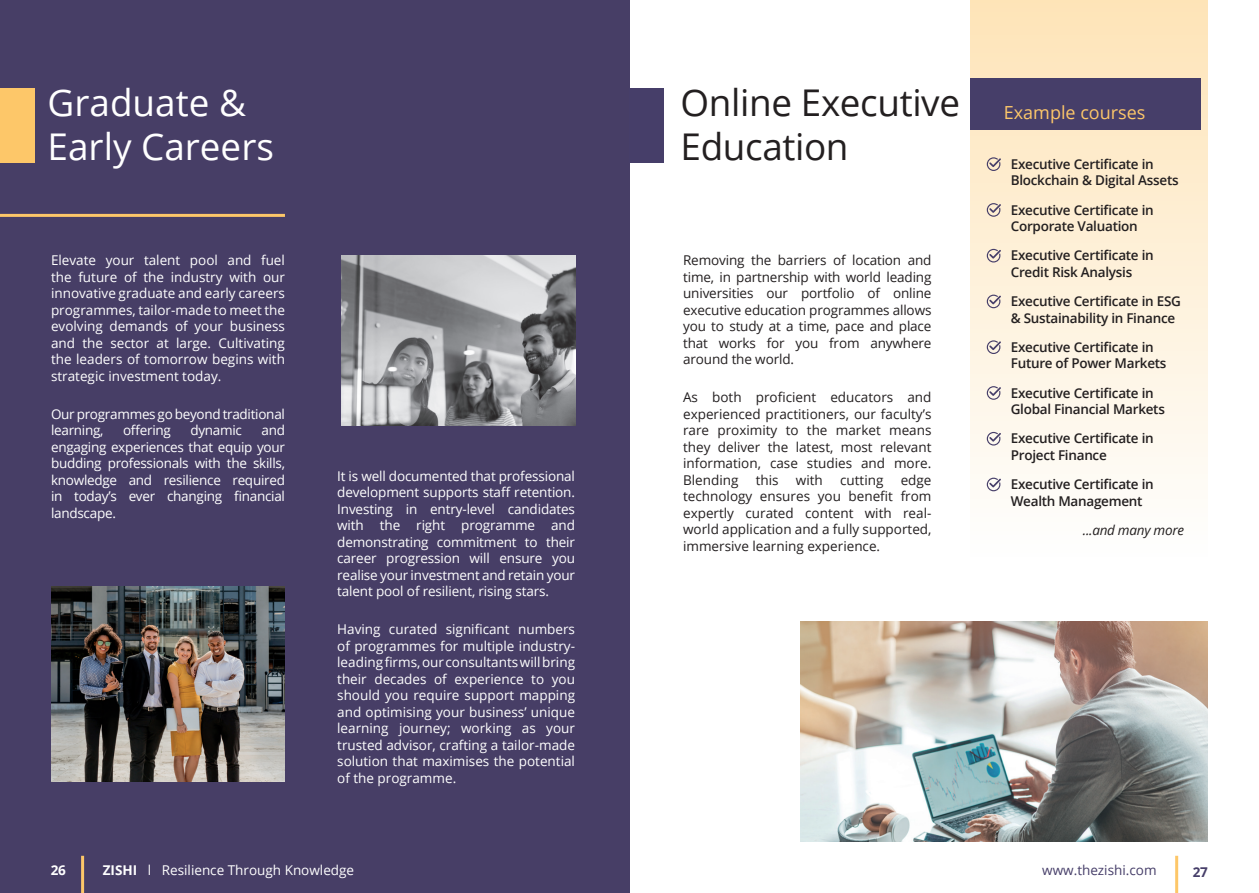
<style>
.page{position:relative;width:1259px;height:893px;background:#fff}
.page>*{position:absolute;margin:0;border:0;box-sizing:border-box;transform-origin:0 0}
.t1{font:36.9px/44.2px "Open Sans";letter-spacing:-.01em;color:#231f20}
.t2{font:36.9px/44.2px "Open Sans";color:#fff}
.t3{font:18px "Open Sans";color:#fdc769}
.t4{font:13.5px/16.5px "Open Sans";letter-spacing:-.01em;color:#fff;text-align:justify}
.t5{font:13.5px/16.5px "Open Sans";color:#231f20;text-align:justify}
.t6{font:600 13.5px/16.5px "Open Sans";letter-spacing:-.02em;color:#231f20}
.t7{font:13.5px "Open Sans";color:#463e69}
.t8{font:italic 13.5px "Open Sans";letter-spacing:-.02em;color:#231f20}
.t9{font:700 13.5px "Open Sans";color:#fff}
.t10{font:700 13.5px "Open Sans";color:#463e69}
.s1{font-weight:700}
</style>
<div class="page">
<div style="left:0;top:0;width:629px;height:893px;background:#473e66"></div>
<div style="left:0;top:88px;width:34px;height:74px;background:#fdc769"></div>
<img style="left:800px;top:622px;width:408px;height:220px">
<div style="left:970px;top:0;width:238px;height:559px;background:linear-gradient(to bottom,#fee4b7,#fefefe)"></div>
<hr style="left:0;top:214px;width:285px;height:3px;background:#fdc769">
<img style="left:51px;top:587px;width:234px;height:195px">
<img style="left:341px;top:255px;width:234px;height:170px">
<div style="left:970px;top:78px;width:231px;height:51px;background:#463e69"></div>
<svg style="left:986px;top:157px;width:15px;height:14px"></svg>
<svg style="left:986px;top:203px;width:15px;height:14px"></svg>
<svg style="left:986px;top:249px;width:15px;height:13px"></svg>
<svg style="left:986px;top:295px;width:15px;height:13px"></svg>
<svg style="left:986px;top:340px;width:15px;height:14px"></svg>
<svg style="left:986px;top:386px;width:15px;height:14px"></svg>
<svg style="left:986px;top:432px;width:15px;height:14px"></svg>
<svg style="left:986px;top:478px;width:15px;height:13px"></svg>
<hr style="left:81px;top:856px;width:3px;height:37px;background:#fdc769">
<hr style="left:1175px;top:856px;width:3px;height:37px;background:#fdc769">
<div style="left:629px;top:88px;width:34px;height:74px;background:#463e69"></div>
<h1 class="t2" style="left:48px;top:80px;width:228px">Graduate &amp;<br>Early Careers</h1>
<h1 class="t1" style="left:680px;top:80px;width:281px">Online Executive<br>Education</h1>
<p class="t4" style="left:51px;top:252px;width:235px">Elevate your talent pool and fuel the future of the industry with our innovative graduate and early careers programmes, tailor-made to meet the evolving demands of your business and the sector at large. Cultivating the leaders of tomorrow begins with strategic investment today.</p>
<p class="t4" style="left:51px;top:405px;width:235px">Our programmes go beyond traditional learning,</p>
<p class="t4" style="left:123px;top:422px;width:49px">offering</p>
<p class="t4" style="left:190px;top:422px;width:53px">dynamic</p>
<p class="t4" style="left:51px;top:422px;width:235px;text-indent:210px">and engaging experiences that equip your budding professionals with the skills, knowledge and resilience required in today’s ever changing financial landscape.</p>
<p class="t4" style="left:337px;top:467px;width:239px">It is well documented that professional development supports staff retention.<br>Investing in entry-level candidates with the right programme and demonstrating commitment to their career progression will ensure you realise your investment and retain your talent pool of resilient, rising stars.</p>
<p class="t4" style="left:337px;top:621px;width:239px">Having curated significant numbers of programmes for multiple industry&shy;leading firms, our consultants will bring their decades of experience to you should you require support mapping and optimising your business’ unique learning journey; working as your trusted advisor, crafting a tailor-made solution that maximises the potential of the programme.</p>
<p class="t5" style="left:683px;top:252px;width:250px">Removing the barriers of location and time, in partnership with world leading universities our portfolio of online executive education programmes allows you to study at a time, pace and place that works for you from anywhere around the world.</p>
<p class="t5" style="left:683px;top:389px;width:250px">As both proficient educators and experienced practitioners, our faculty’s rare proximity to the market means they deliver the latest, most relevant information, case studies and more.<br>Blending</p>
<p class="t5" style="left:683px;top:471px;width:250px;text-indent:218px">edge technology ensures you benefit from expertly curated content with real&shy;world application and a fully supported, immersive learning experience.</p>
<p class="t5" style="left:755px;top:471px;width:24px">this</p>
<p class="t5" style="left:796px;top:471px;width:28px">with</p>
<p class="t5" style="left:840px;top:471px;width:45px">cutting</p>
<h2 class="t3" style="left:1003px;top:101px;width:143px">Example courses</h2>
<p class="t6" style="left:1010px;top:155px;width:169px">Executive Certificate in<br>Blockchain &amp; Digital Assets</p>
<p class="t6" style="left:1010px;top:201px;width:144px">Executive Certificate in<br>Corporate Valuation</p>
<p class="t6" style="left:1010px;top:247px;width:144px">Executive Certificate in<br>Credit Risk Analysis</p>
<p class="t6" style="left:1010px;top:293px;width:172px">Executive Certificate in ESG &amp; Sustainability in Finance</p>
<p class="t6" style="left:1010px;top:338px;width:157px">Executive Certificate in<br>Future of Power Markets</p>
<p class="t6" style="left:1010px;top:384px;width:156px">Executive Certificate in<br>Global Financial Markets</p>
<p class="t6" style="left:1010px;top:430px;width:144px">Executive Certificate in<br>Project Finance</p>
<p class="t6" style="left:1010px;top:476px;width:144px">Executive Certificate in<br>Wealth Management</p>
<p class="t8" style="left:1083px;top:521px;width:103px">...and many more</p>
<p class="t9" style="left:51px;top:861px;width:17px">26</p>
<p class="t4" style="left:103px;top:862px;width:253px"><span class="s1">ZISHI</span> l Resilience Through Knowledge</p>
<p class="t7" style="left:1042px;top:861px;width:116px">www.thezishi.com</p>
<p class="t10" style="left:1192px;top:863px;width:17px">27</p>
</div>
